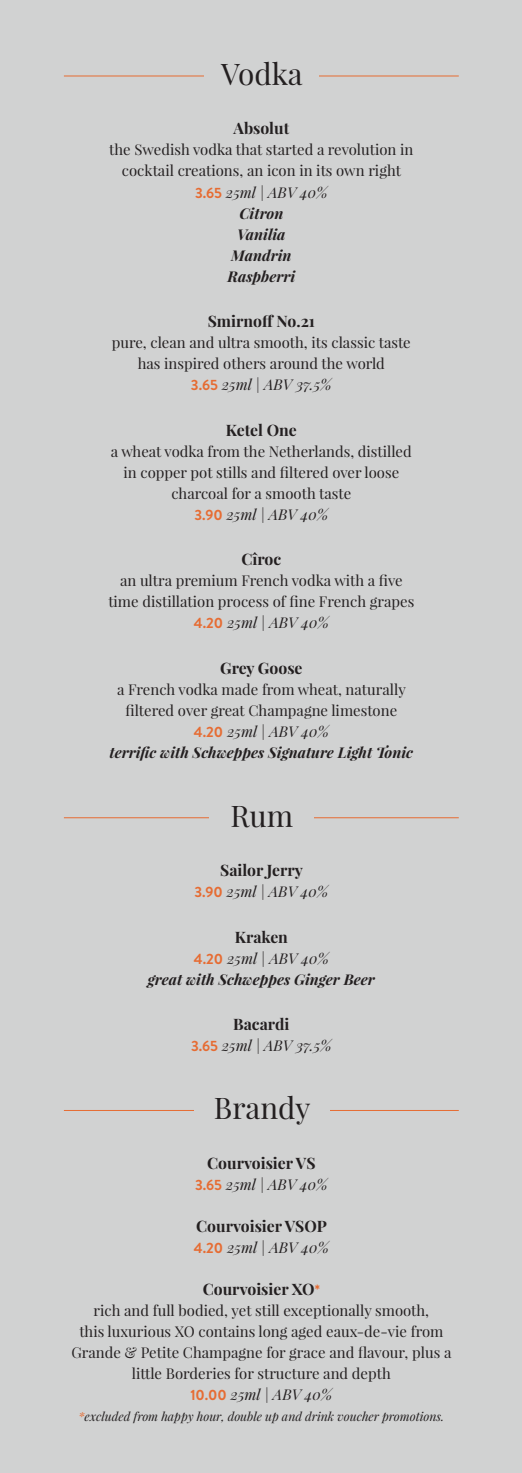
<style>
.page{position:relative;width:522px;height:1473px;background:#fff}
.page>*{position:absolute;margin:0;border:0;box-sizing:border-box;transform-origin:0 0}
.t1{font:29.75px "Playfair Display";color:#231f20}
.t2{font:700 15.75px "Playfair Display";color:#231f20}
.t3{font:14.88px/21px "Playfair Display";color:#231f20;text-align:center}
.t4{font:italic 14.88px "Playfair Display";color:#231f20}
.t5{font:italic 700 14.88px/21px "Playfair Display";color:#231f20;text-align:center}
.t6{font:italic 12.25px "Playfair Display";color:#231f20}
.s1{font-family:"Brandon Grotesque";font-weight:700;color:#e66c33}
.s2{font-style:italic}
.s3{font-weight:700;font-style:italic}
.s4{font-family:"Brandon Grotesque";font-weight:700;font-style:normal;color:#e66c33}
.s5{font-family:"Brandon Grotesque";font-style:normal;color:#e66c33}
.s6{font-weight:400}
.s7{font-family:"Brandon Grotesque";font-size:14.88px;color:#e66c33}
.s8{color:#e66c33}
</style>
<div class="page">
<div style="left:0;top:0;width:522px;height:1472px;background:#d1d2d2"></div>
<hr style="left:64px;top:76px;width:395px;height:1px;background:#e66c33">
<div style="left:205px;top:53px;width:114px;height:32px;background:#d1d2d2"></div>
<hr style="left:64px;top:817px;width:395px;height:1px;background:#e66c33">
<hr style="left:64px;top:1110px;width:395px;height:1px;background:#e66c33">
<div style="left:210px;top:794px;width:104px;height:32px;background:#d1d2d2"></div>
<div style="left:194px;top:1087px;width:136px;height:32px;background:#d1d2d2"></div>
<h1 class="t1" style="left:221px;top:55px;width:83px">Vodka</h1>
<p class="t2" style="left:234px;top:119px;width:57px">Absolut</p>
<p class="t3" style="left:109px;top:139px;width:306px">the Swedish vodka that started a revolution in cocktail creations, an icon in its own right<br><span class="s1">3.65</span> <span class="s2">25ml | ABV 40%<br></span><span class="s3">Citron<br>Vanilia<br>Mandrin<br>Raspberri</span></p>
<p class="t2" style="left:208px;top:311px;width:109px">Smirnoff No.21</p>
<p class="t3" style="left:112px;top:332px;width:300px">pure, clean and ultra smooth, its classic taste has inspired others around the world<br><span class="s1">3.65</span> <span class="s2">25ml | ABV 37.5%</span></p>
<p class="t2" style="left:226px;top:420px;width:73px">Ketel One</p>
<p class="t3" style="left:111px;top:440px;width:302px">a wheat vodka from the Netherlands, distilled in copper pot stills and filtered over loose charcoal for a smooth taste<br><span class="s1">3.90</span> <span class="s2">25ml | ABV 40%</span></p>
<p class="t2" style="left:241px;top:549px;width:41px">Cîroc</p>
<p class="t3" style="left:108px;top:570px;width:307px">an ultra premium French vodka with a five time distillation process of fine French grapes<br><span class="s1">4.20</span> <span class="s2">25ml | ABV 40%</span></p>
<p class="t2" style="left:220px;top:658px;width:84px">Grey Goose</p>
<p class="t3" style="left:110px;top:678px;width:305px">a French vodka made from wheat, naturally filtered over great Champagne limestone <span class="s1">4.20</span> <span class="s2">25ml | ABV 40%<br></span><span class="s3">terrific with Schweppes Signature Light Tonic</span></p>
<h1 class="t1" style="left:230px;top:797px;width:64px">Rum</h1>
<p class="t2" style="left:220px;top:860px;width:84px">Sailor Jerry</p>
<p class="t4" style="left:194px;top:881px;width:135px"><span class="s4">3.90</span> 25ml | ABV 40%</p>
<p class="t2" style="left:235px;top:927px;width:55px">Kraken</p>
<p class="t5" style="left:148px;top:947px;width:228px"><span class="s5">4.20</span> <span class="s6">25ml | ABV 40%<br></span>great with Schweppes Ginger Beer</p>
<p class="t2" style="left:233px;top:1014px;width:58px">Bacardi</p>
<p class="t4" style="left:191px;top:1035px;width:142px"><span class="s4">3.65</span> 25ml | ABV 37.5%</p>
<h1 class="t1" style="left:214px;top:1089px;width:98px">Brandy</h1>
<p class="t2" style="left:207px;top:1153px;width:110px">Courvoisier VS</p>
<p class="t4" style="left:195px;top:1174px;width:134px"><span class="s4">3.65</span> 25ml | ABV 40%</p>
<p class="t2" style="left:196px;top:1216px;width:132px">Courvoisier VSOP</p>
<p class="t4" style="left:194px;top:1237px;width:136px"><span class="s4">4.20</span> 25ml | ABV 40%</p>
<p class="t2" style="left:203px;top:1279px;width:119px">Courvoisier XO<span class="s7">*</span></p>
<p class="t3" style="left:71px;top:1299px;width:382px">rich and full bodied, yet still exceptionally smooth,<br>this luxurious XO contains long aged eaux-de-vie from Grande &amp; Petite Champagne for grace and flavour, plus a little Borderies for structure and depth<br><span class="s1">10.00</span> <span class="s2">25ml | ABV 40%</span></p>
<p class="t6" style="left:78px;top:1408px;width:367px"><span class="s8">*</span>excluded from happy hour, double up and drink voucher promotions.</p>
</div>
